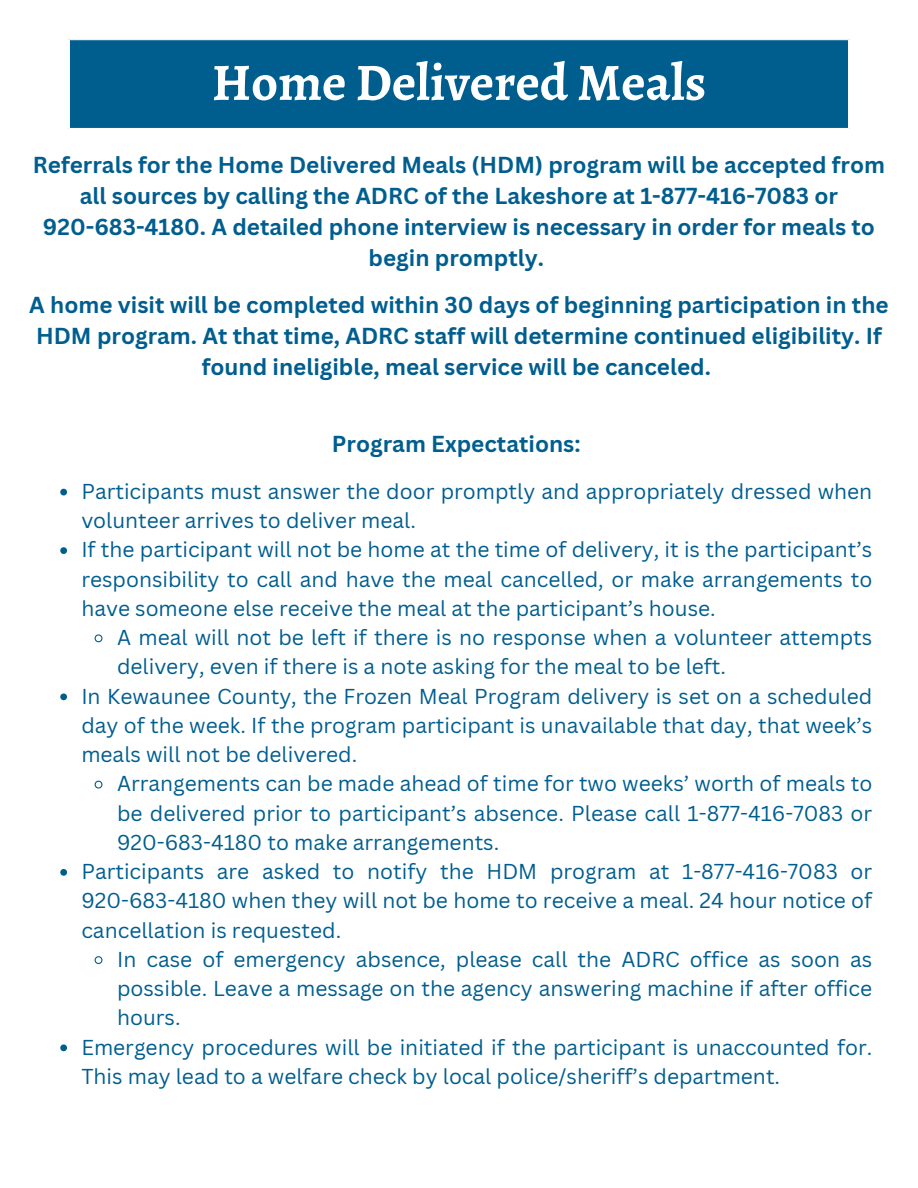
<style>
.page{position:relative;width:918px;height:1188px;background:#fff}
.page>*{position:absolute;margin:0;border:0;box-sizing:border-box;transform-origin:0 0}
.t1{font:700 52.5px "Alegreya";color:#fff}
.t2{font:700 22.5px/31px "Canva Sans";color:#005e8f;text-align:center}
.t3{font:21px/29.2px "Canva Sans";color:#005e8f;text-align:justify}
</style>
<div class="page">
<div style="left:69px;top:39px;width:780px;height:90px;background:#005e8f"></div>
<hr style="left:69px;top:40px;width:1px;height:88px;background:#fff">
<hr style="left:848px;top:40px;width:1px;height:88px;background:#fff">
<hr style="left:69px;top:39px;width:780px;height:1px;background:#fff">
<hr style="left:69px;top:128px;width:780px;height:1px;background:#fff">
<svg style="left:60px;top:489px;width:7px;height:6px"></svg>
<svg style="left:60px;top:547px;width:7px;height:7px"></svg>
<svg style="left:94px;top:634px;width:9px;height:9px"></svg>
<svg style="left:60px;top:693px;width:7px;height:7px"></svg>
<svg style="left:94px;top:780px;width:9px;height:9px"></svg>
<svg style="left:60px;top:869px;width:7px;height:7px"></svg>
<svg style="left:94px;top:956px;width:9px;height:8px"></svg>
<svg style="left:60px;top:1044px;width:7px;height:7px"></svg>
<p class="t1" style="left:212px;top:46px;width:496px">Home Delivered Meals</p>
<h1 class="t2" style="left:33px;top:149px;width:854px">Referrals for the Home Delivered Meals (HDM) program will be accepted from all sources by calling the ADRC of the Lakeshore at 1-877-416-7083 or 920-683-4180. A detailed phone interview is necessary in order for meals to begin promptly.</h1>
<h1 class="t2" style="left:29px;top:289px;width:861px">A home visit will be completed within 30 days of beginning participation in the<br>HDM program. At that time, ADRC staff will determine continued eligibility. If found ineligible, meal service will be canceled.</h1>
<h1 class="t2" style="left:332px;top:428px;width:250px">Program Expectations:</h1>
<p class="t3" style="left:81px;top:476px;width:792px">Participants must answer the door promptly and appropriately dressed when volunteer arrives to deliver meal.</p>
<p class="t3" style="left:81px;top:535px;width:792px">If the participant will not be home at the time of delivery, it is the participant’s responsibility to call and have the meal cancelled, or make arrangements to have someone else receive the meal at the participant’s house.</p>
<p class="t3" style="left:117px;top:622px;width:757px">A meal will not be left if there is no response when a volunteer attempts delivery, even if there is a note asking for the meal to be left.</p>
<p class="t3" style="left:81px;top:681px;width:792px">In Kewaunee County, the Frozen Meal Program delivery is set on a scheduled day of the week. If the program participant is unavailable that day, that week’s meals will not be delivered.</p>
<p class="t3" style="left:117px;top:769px;width:757px">Arrangements can be made ahead of time for two weeks’ worth of meals to be delivered prior to participant’s absence. Please call 1-877-416-7083 or 920-683-4180 to make arrangements.</p>
<p class="t3" style="left:81px;top:856px;width:792px">Participants are asked to notify the HDM program at 1-877-416-7083 or 920-683-4180 when they will not be home to receive a meal. 24 hour notice of cancellation is requested.</p>
<p class="t3" style="left:117px;top:944px;width:757px">In case of emergency absence, please call the ADRC office as soon as possible. Leave a message on the agency answering machine if after office hours.</p>
<p class="t3" style="left:81px;top:1032px;width:792px">Emergency procedures will be initiated if the participant is unaccounted for.<br>This may lead to a welfare check by local police/sheriff’s department.</p>
</div>
